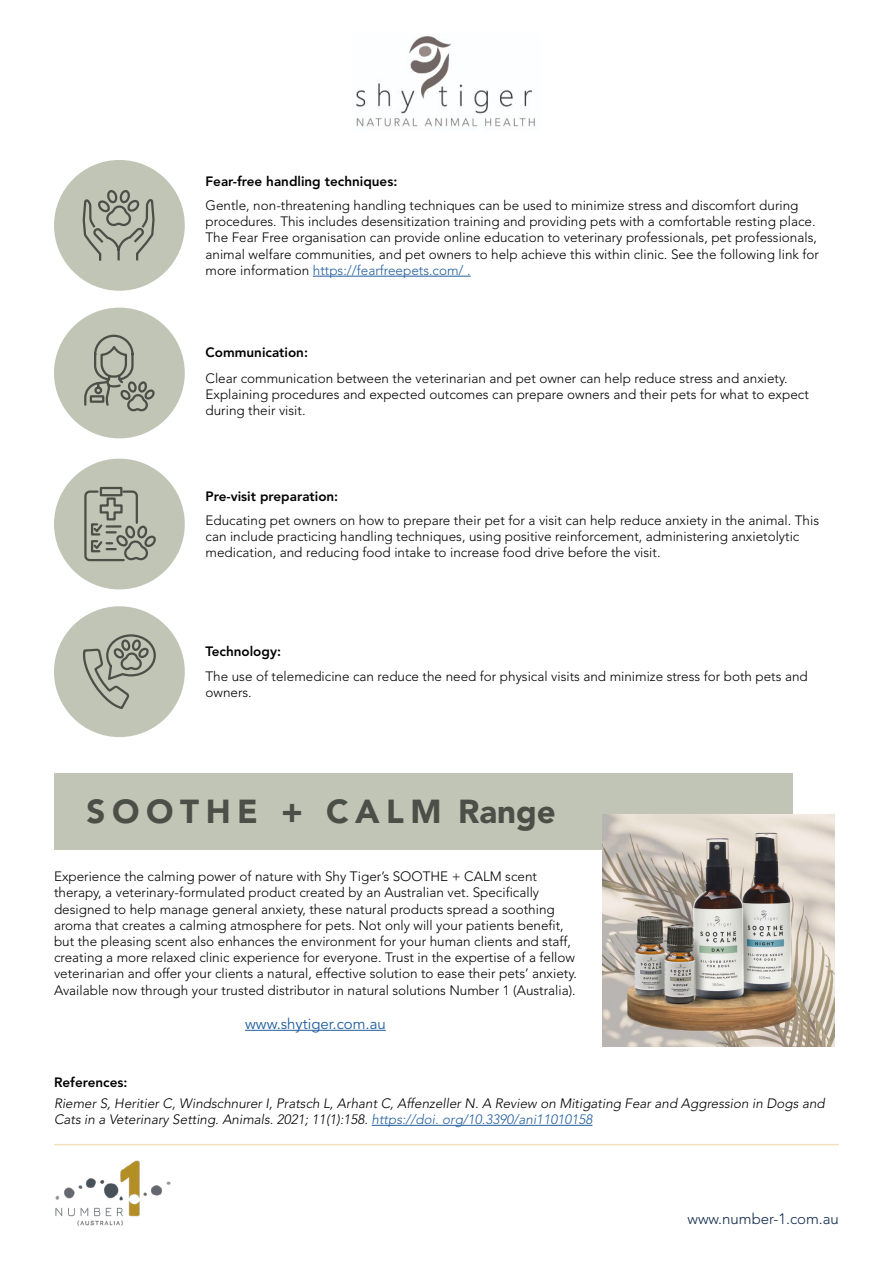
<style>
.page{position:relative;width:893px;height:1263px;background:#fff}
.page>*{position:absolute;margin:0;border:0;box-sizing:border-box;transform-origin:0 0}
.t1{font:900 33px "Avenir";letter-spacing:.2em;color:#4a4f48}
.t2{font:300 15px "Avenir";color:#0f294a}
.t3{font:15px "Avenir";color:#215e9e}
.t4{font:300 13.5px/16.2px "Avenir";color:#000}
.t5{font:italic 300 13.5px/16.2px "Avenir";color:#000}
.t6{font:800 13.5px "Avenir";color:#000}
.s1{color:#215e9e}
</style>
<div class="page">
<div style="left:54px;top:773px;width:738px;height:77px;background:#c1c5b6"></div>
<hr style="left:372px;top:1125px;width:220px;height:1px;background:#215e9e">
<hr style="left:54px;top:1144px;width:785px;height:1px;background:#f2e3ba">
<div style="left:54px;top:160px;width:131px;height:131px;background:#c1c5b6;border-radius:50%"></div>
<div style="left:54px;top:308px;width:131px;height:130px;background:#c1c5b6;border-radius:50%"></div>
<hr style="left:313px;top:276px;width:158px;height:1px;background:#215e9e">
<div style="left:54px;top:459px;width:131px;height:130px;background:#c1c5b6;border-radius:50%"></div>
<div style="left:54px;top:606px;width:131px;height:131px;background:#c1c5b6;border-radius:50%"></div>
<hr style="left:245px;top:1030px;width:141px;height:1px;background:#215e9e">
<svg style="left:83px;top:634px;width:73px;height:75px"></svg>
<svg style="left:84px;top:486px;width:72px;height:76px"></svg>
<svg style="left:82px;top:190px;width:75px;height:222px"></svg>
<img style="left:356px;top:36px;width:179px;height:91px">
<img style="left:55px;top:1160px;width:116px;height:66px">
<img style="left:602px;top:814px;width:233px;height:233px">
<p class="t6" style="left:206px;top:173px;width:193px">Fear-free handling techniques:</p>
<p class="t4" style="left:206px;top:197px;width:615px">Gentle, non-threatening handling techniques can be used to minimize stress and discomfort during procedures. This includes desensitization training and providing pets with a comfortable resting place.<br>The Fear Free organisation can provide online education to veterinary professionals, pet professionals, animal welfare communities, and pet owners to help achieve this within clinic. See the following link for more information <span class="s1">https://fearfreepets.com/ .</span></p>
<p class="t6" style="left:206px;top:345px;width:104px">Communication:</p>
<p class="t4" style="left:206px;top:370px;width:605px">Clear communication between the veterinarian and pet owner can help reduce stress and anxiety.<br>Explaining procedures and expected outcomes can prepare owners and their pets for what to expect during their visit.</p>
<p class="t6" style="left:206px;top:488px;width:134px">Pre-visit preparation:</p>
<p class="t4" style="left:206px;top:512px;width:615px">Educating pet owners on how to prepare their pet for a visit can help reduce anxiety in the animal. This can include practicing handling techniques, using positive reinforcement, administering anxietolytic medication, and reducing food intake to increase food drive before the visit.</p>
<p class="t6" style="left:206px;top:643px;width:77px">Technology:</p>
<p class="t4" style="left:206px;top:668px;width:604px">The use of telemedicine can reduce the need for physical visits and minimize stress for both pets and owners.</p>
<h1 class="t1" style="left:86px;top:792px;width:471px">SOOTHE + CALM Range</h1>
<p class="t4" style="left:54px;top:868px;width:524px">Experience the calming power of nature with Shy Tiger’s SOOTHE + CALM scent therapy, a veterinary-formulated product created by an Australian vet. Specifically designed to help manage general anxiety, these natural products spread a soothing aroma that creates a calming atmosphere for pets. Not only will your patients benefit, but the pleasing scent also enhances the environment for your human clients and staff, creating a more relaxed clinic experience for everyone. Trust in the expertise of a fellow veterinarian and offer your clients a natural, effective solution to ease their pets’ anxiety.<br>Available now through your trusted distributor in natural solutions Number 1 (Australia).</p>
<p class="t3" style="left:245px;top:1015px;width:142px">www.shytiger.com.au</p>
<p class="t6" style="left:54px;top:1074px;width:75px">References:</p>
<p class="t5" style="left:54px;top:1095px;width:772px">Riemer S, Heritier C, Windschnurer I, Pratsch L, Arhant C, Affenzeller N. A Review on Mitigating Fear and Aggression in Dogs and<br>Cats in a Veterinary Setting. Animals. 2021; 11(1):158. <span class="s1">https://doi. org/10.3390/ani11010158</span></p>
<p class="t2" style="left:687px;top:1210px;width:153px">www.number-1.com.au</p>
</div>
